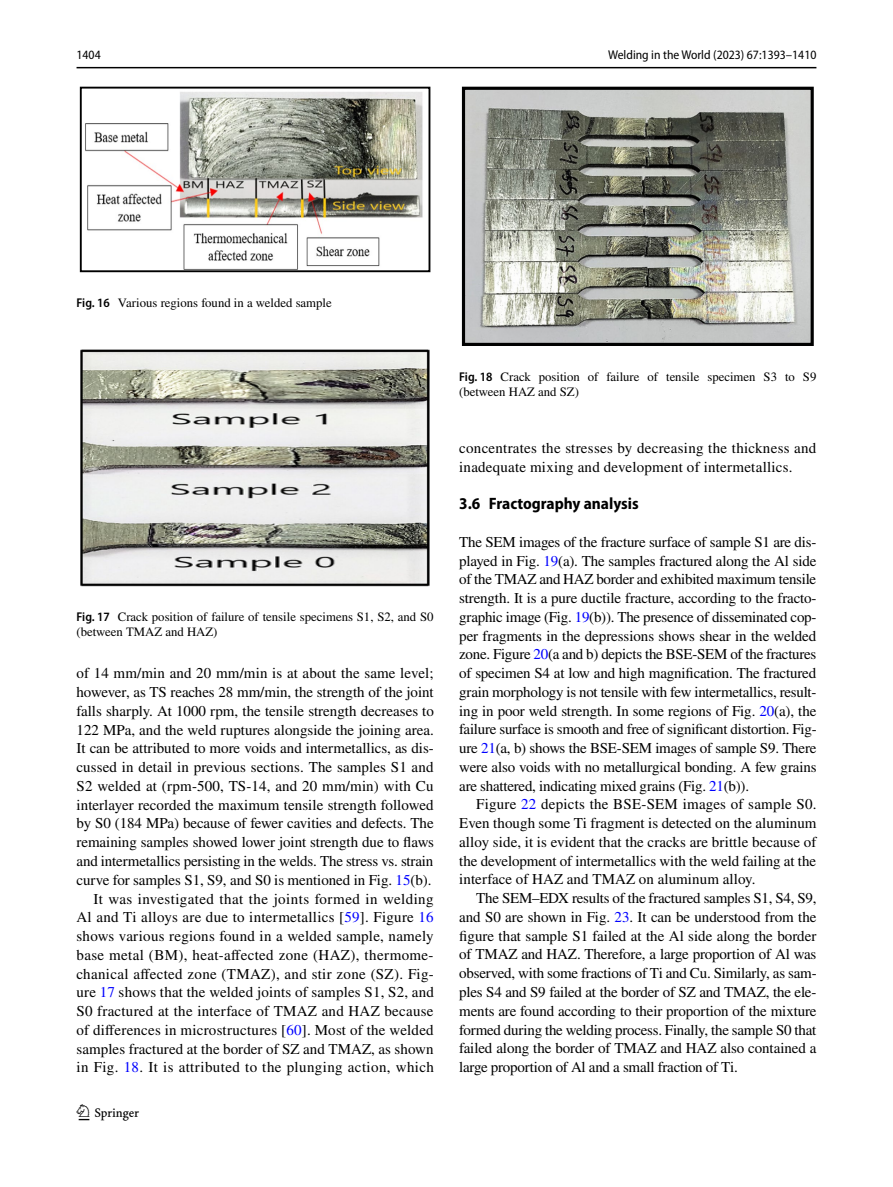
<style>
.page{position:relative;width:893px;height:1187px;background:#fff}
.page>*{position:absolute;margin:0;border:0;box-sizing:border-box;transform-origin:0 0}
.t1{font:22.5px "Springnew Regular 2";color:#000}
.t2{font:700 semi-condensed 16.5px "Myriad Pro";color:#000}
.t3{font:15px/18.8px "STIX";letter-spacing:.005em;color:#000;text-align:justify}
.t4{font:12.75px/15px "STIX";color:#000}
.t5{font:semi-condensed 12.75px "Myriad Pro";color:#000}
.s1{font-family:"Myriad Pro";font-weight:600;font-stretch:semi-condensed}
.s2{color:#00f}
</style>
<div class="page">
<hr style="left:77px;top:67px;width:739px;height:1px;background:#000">
<img style="left:85px;top:92px;width:338px;height:177px">
<div style="left:80px;top:87px;width:350px;height:185px;border:2px solid #000"></div>
<img style="left:81px;top:349px;width:348px;height:237px">
<img style="left:466px;top:91px;width:344px;height:251px">
<div style="left:462px;top:87px;width:352px;height:259px;border:3px solid #000"></div>
<p class="t5" style="left:77px;top:48px;width:26px">1404</p>
<p class="t5" style="left:608px;top:48px;width:210px">Welding in the World (2023) 67:1393–1410</p>
<p class="t4" style="left:77px;top:296px;width:257px"><span class="s1">Fig. 16</span> Various regions found in a welded sample</p>
<p class="t4" style="left:77px;top:610px;width:359px"><span class="s1">Fig. 17</span> Crack position of failure of tensile specimens S1, S2, and S0 (between TMAZ and HAZ)</p>
<p class="t3" style="left:77px;top:665px;width:359px;text-align:right">of 14 mm/min and 20 mm/min is at about the same level; however, as TS reaches 28 mm/min, the strength of the joint falls sharply. At 1000 rpm, the tensile strength decreases to 122 MPa, and the weld ruptures alongside the joining area.<br>It can be attributed to more voids and intermetallics, as dis&shy;cussed in detail in previous sections. The samples S1 and S2 welded at (rpm-500, TS-14, and 20 mm/min) with Cu interlayer recorded the maximum tensile strength followed by S0 (184 MPa) because of fewer cavities and defects. The remaining samples showed lower joint strength due to flaws and intermetallics persisting in the welds. The stress vs. strain curve for samples S1, S9, and S0 is mentioned in Fig. <span class="s2">15</span>(b).<br>It was investigated that the joints formed in welding Al and Ti alloys are due to intermetallics [<span class="s2">59</span>]. Figure <span class="s2">16 </span>shows various regions found in a welded sample, namely base metal (BM), heat-affected zone (HAZ), thermome&shy;chanical affected zone (TMAZ), and stir zone (SZ). Fig&shy;ure <span class="s2">17</span> shows that the welded joints of samples S1, S2, and S0 fractured at the interface of TMAZ and HAZ because of differences in microstructures [<span class="s2">60</span>]. Most of the welded samples fractured at the border of SZ and TMAZ, as shown in Fig. <span class="s2">18</span>. It is attributed to the plunging action, which</p>
<h1 class="t1" style="left:79px;top:1104px;width:62px">1 3</h1>
<p class="t4" style="left:459px;top:370px;width:359px"><span class="s1">Fig. 18</span> Crack position of failure of tensile specimen S3 to S9 (between HAZ and SZ)</p>
<p class="t3" style="left:459px;top:439px;width:359px">concentrates the stresses by decreasing the thickness and inadequate mixing and development of intermetallics.</p>
<p class="t2" style="left:459px;top:494px;width:181px">3.6 Fractography analysis</p>
<p class="t3" style="left:459px;top:533px;width:359px">The SEM images of the fracture surface of sample S1 are dis&shy;played in Fig. <span class="s2">19</span>(a). The samples fractured along the Al side of the TMAZ and HAZ border and exhibited maximum tensile strength. It is a pure ductile fracture, according to the fracto&shy;graphic image (Fig. <span class="s2">19</span>(b)). The presence of disseminated cop&shy;per fragments in the depressions shows shear in the welded zone. Figure <span class="s2">20</span>(a and b) depicts the BSE-SEM of the fractures of specimen S4 at low and high magnification. The fractured grain morphology is not tensile with few intermetallics, result&shy;ing in poor weld strength. In some regions of Fig. <span class="s2">20</span>(a), the failure surface is smooth and free of significant distortion. Fig&shy;ure <span class="s2">21</span>(a, b) shows the BSE-SEM images of sample S9. There were also voids with no metallurgical bonding. A few grains are shattered, indicating mixed grains (Fig. <span class="s2">21</span>(b)).</p>
<p class="t3" style="left:459px;top:796px;width:359px;text-indent:17px">Figure <span class="s2">22</span> depicts the BSE-SEM images of sample S0.<br>Even though some Ti fragment is detected on the aluminum alloy side, it is evident that the cracks are brittle because of the development of intermetallics with the weld failing at the interface of HAZ and TMAZ on aluminum alloy.</p>
<p class="t3" style="left:459px;top:889px;width:359px;text-indent:17px">The SEM–EDX results of the fractured samples S1, S4, S9, and S0 are shown in Fig. <span class="s2">23</span>. It can be understood from the figure that sample S1 failed at the Al side along the border of TMAZ and HAZ. Therefore, a large proportion of Al was observed, with some fractions of Ti and Cu. Similarly, as sam&shy;ples S4 and S9 failed at the border of SZ and TMAZ, the ele&shy;ments are found according to their proportion of the mixture formed during the welding process. Finally, the sample S0 that failed along the border of TMAZ and HAZ also contained a large proportion of Al and a small fraction of Ti.</p>
</div>
